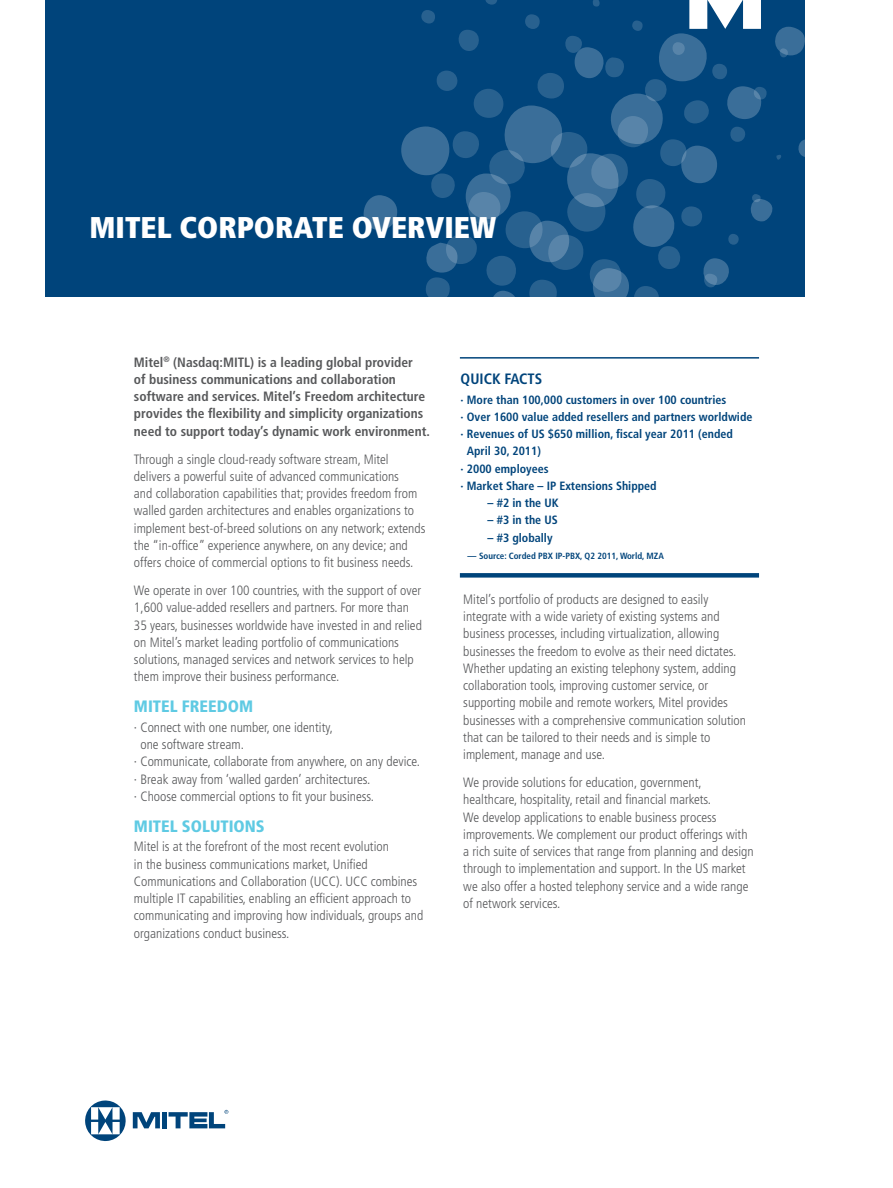
<style>
.page{position:relative;width:893px;height:1188px;background:#fff}
.page>*{position:absolute;margin:0;border:0;box-sizing:border-box;transform-origin:0 0}
.t1{font:900 condensed 30px "Frutiger";color:#fff}
.t2{font:900 condensed 16.5px "Frutiger";color:#5fcae3}
.t3{font:700 condensed 15px "Frutiger";color:#00447b}
.t4{font:300 condensed 13.5px/17.2px "Frutiger";color:#57585a}
.t5{font:700 condensed 13.5px/17.2px "Frutiger";color:#57585a}
.t6{font:700 condensed 12px "Frutiger";color:#00447b}
.t7{font:700 condensed 9px "Frutiger";color:#00447b}
</style>
<div class="page">
<div style="left:46px;top:0;width:759px;height:297px;background:#00447b"></div>
<svg style="left:363px;top:0;width:442px;height:359px"></svg>
<svg style="left:85px;top:1100px;width:41px;height:41px"></svg>
<div style="left:162px;top:1112px;width:5px;height:16px;background:#00447b"></div>
<svg style="left:133px;top:1112px;width:27px;height:16px"></svg>
<svg style="left:169px;top:1110px;width:59px;height:18px"></svg>
<div style="left:460px;top:573px;width:299px;height:5px;background:#00447b"></div>
<hr style="left:460px;top:357px;width:299px;height:2px;background:#00447b">
<h1 class="t1" style="left:90px;top:209px;width:408px">MITEL CORPORATE OVERVIEW</h1>
<p class="t5" style="left:134px;top:353px;width:298px">Mitel<sup>®</sup> (Nasdaq:MITL) is a leading global provider<br>of business communications and collaboration software and services. Mitel’s Freedom architecture provides the flexibility and simplicity organizations need to support today’s dynamic work environment.</p>
<p class="t4" style="left:134px;top:450px;width:293px">Through a single cloud-ready software stream, Mitel delivers a powerful suite of advanced communications<br>and collaboration capabilities that; provides freedom from walled garden architectures and enables organizations to implement best-of-breed solutions on any network; extends the “in-office” experience anywhere, on any device; and offers choice of commercial options to fit business needs.</p>
<p class="t4" style="left:134px;top:582px;width:289px">We operate in over 100 countries, with the support of over 1,600 value-added resellers and partners. For more than 35 years, businesses worldwide have invested in and relied on Mitel’s market leading portfolio of communications solutions, managed services and network services to help them improve their business performance.</p>
<p class="t2" style="left:134px;top:696px;width:23px">MITEL</p>
<p class="t2" style="left:182px;top:696px;width:59px">FREEDOM</p>
<p class="t4" style="left:134px;top:719px;width:201px">· Connect with one number, one identity,</p>
<p class="t4" style="left:140px;top:736px;width:105px">one software stream.</p>
<p class="t4" style="left:134px;top:753px;width:287px">· Communicate, collaborate from anywhere, on any device.</p>
<p class="t4" style="left:134px;top:771px;width:238px">· Break away from ‘walled garden’ architectures.</p>
<p class="t4" style="left:134px;top:788px;width:242px">· Choose commercial options to fit your business.</p>
<p class="t2" style="left:134px;top:816px;width:23px">MITEL</p>
<p class="t2" style="left:182px;top:816px;width:83px">SOLUTIONS</p>
<p class="t4" style="left:134px;top:838px;width:291px">Mitel is at the forefront of the most recent evolution<br>in the business communications market, Unified Communications and Collaboration (UCC). UCC combines multiple IT capabilities, enabling an efficient approach to communicating and improving how individuals, groups and organizations conduct business.</p>
<p class="t3" style="left:461px;top:370px;width:83px">QUICK FACTS</p>
<p class="t6" style="left:461px;top:392px;width:267px">· More than 100,000 customers in over 100 countries</p>
<p class="t6" style="left:461px;top:410px;width:293px">· Over 1600 value added resellers and partners worldwide</p>
<p class="t6" style="left:461px;top:427px;width:274px">· Revenues of US $650 million, fiscal year 2011 (ended</p>
<p class="t6" style="left:467px;top:444px;width:76px">April 30, 2011)</p>
<p class="t6" style="left:461px;top:461px;width:90px">· 2000 employees</p>
<p class="t6" style="left:461px;top:479px;width:198px">· Market Share – IP Extensions Shipped</p>
<p class="t6" style="left:488px;top:496px;width:72px">– #2 in the UK</p>
<p class="t6" style="left:488px;top:513px;width:72px">– #3 in the US</p>
<p class="t6" style="left:488px;top:530px;width:66px">– #3 globally</p>
<p class="t7" style="left:468px;top:550px;width:198px">— Source: Corded PBX IP-PBX, Q2 2011, World, MZA</p>
<p class="t4" style="left:463px;top:591px;width:284px">Mitel’s portfolio of products are designed to easily integrate with a wide variety of existing systems and business processes, including virtualization, allowing businesses the freedom to evolve as their need dictates.<br>Whether updating an existing telephony system, adding collaboration tools, improving customer service, or supporting mobile and remote workers, Mitel provides businesses with a comprehensive communication solution that can be tailored to their needs and is simple to implement, manage and use.</p>
<p class="t4" style="left:463px;top:774px;width:292px">We provide solutions for education, government, healthcare, hospitality, retail and financial markets.<br>We develop applications to enable business process improvements. We complement our product offerings with a rich suite of services that range from planning and design through to implementation and support. In the US market we also offer a hosted telephony service and a wide range of network services.</p>
</div>
